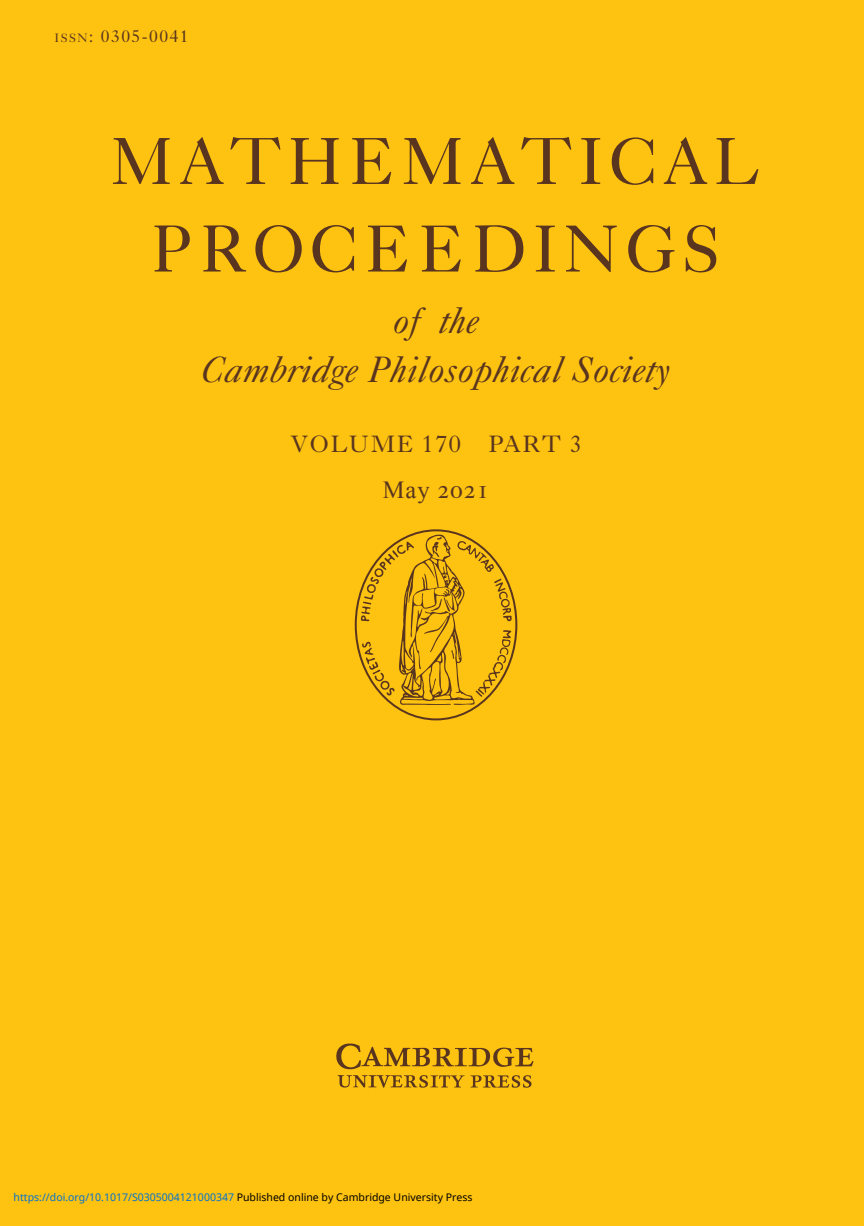
<style>
.page{position:relative;width:864px;height:1226px;background:#fff}
.page>*{position:absolute;margin:0;border:0;box-sizing:border-box;transform-origin:0 0}
.t1{font:66.5px/87.5px "Caslon 540 LT Std";letter-spacing:.085em;color:#59351f;text-align:center}
.t2{font:italic 36.75px/49px "Caslon 540 LT Std";letter-spacing:.01em;color:#59351f;text-align:center}
.t3{font:24.5px "Imprint MT Pro";letter-spacing:.035em;color:#59351f}
.t4{font:24.5px "Times Roman SC";color:#59351f}
.t5{font:17.5px "Caslon 540 LT Std";letter-spacing:.085em;color:#59351f}
.t6{font:10.5px "Noto Sans";color:#0172cf}
.s1{font-size:12.25px}
.s2{font-family:"Times New Roman"}
.s3{color:#000}
</style>
<div class="page">
<div style="left:0;top:0;width:863px;height:1225px;background:#fec210"></div>
<svg style="left:354px;top:529px;width:163px;height:191px"></svg>
<img style="left:336px;top:1043px;width:198px;height:45px">
<h3 class="t5" style="left:55px;top:25px;width:135px"><span class="s1">ISSN</span>: 0305-0041</h3>
<h1 class="t1" style="left:111px;top:117px;width:651px">MATHEMATICAL<br>PROCEEDINGS</h1>
<h2 class="t2" style="left:202px;top:296px;width:470px">of the<br>Cambridge Philosophical Society</h2>
<h3 class="t3" style="left:290px;top:430px;width:293px">VOLUME 170 PART 3</h3>
<h3 class="t4" style="left:383px;top:475px;width:108px"><span class="s2">May</span> 2021</h3>
<p class="t6" style="left:14px;top:1189px;width:460px">https://doi.org/10.1017/S0305004121000347 <span class="s3">Published online by Cambridge University Press</span></p>
</div>
